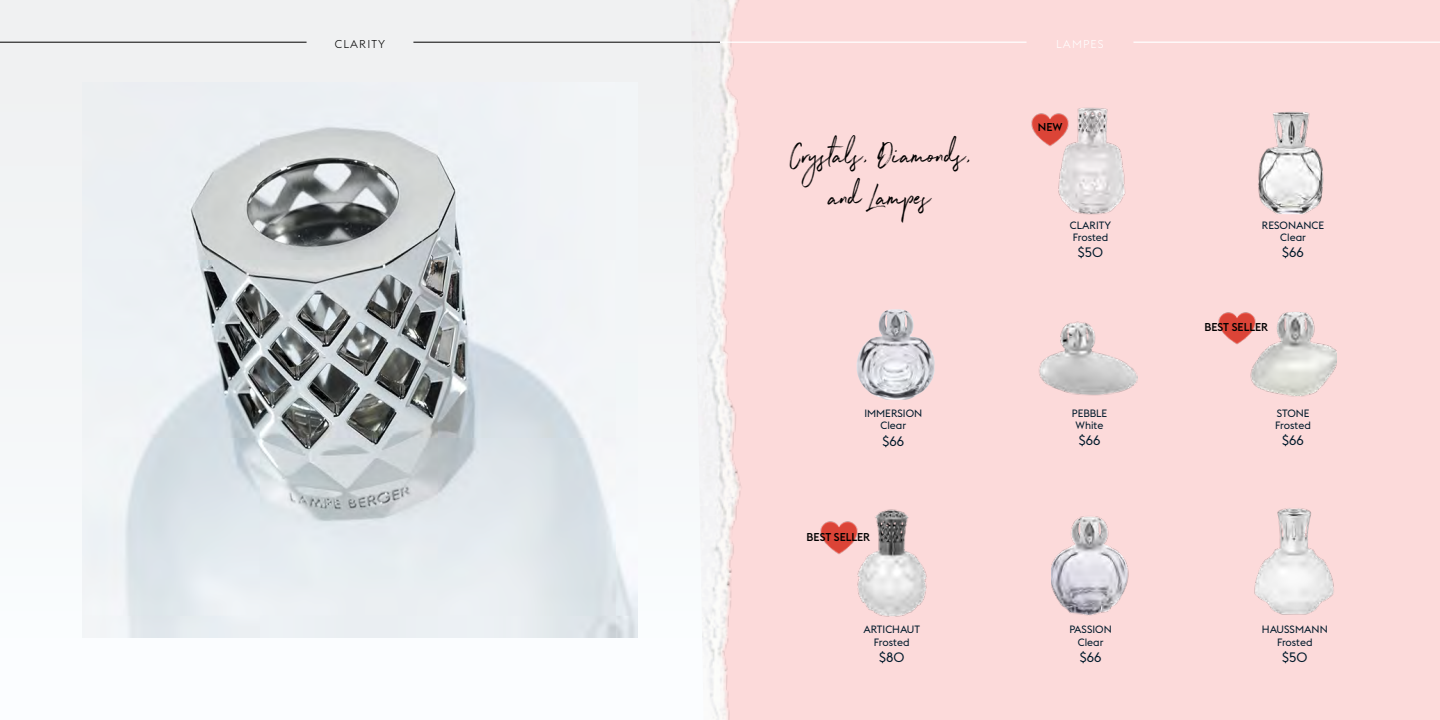
<style>
.page{position:relative;width:1440px;height:720px;background:#fff}
.page>*{position:absolute;margin:0;border:0;box-sizing:border-box;transform-origin:0 0}
.t1{font:32.5px/41.2px "Northwell";color:#000;text-align:center}
.t2{font:13.5px "Euclid Flex";color:#001a2b}
.t3{font:500 11.25px "Euclid Flex";color:#000}
.t4{font:300 11.25px "Euclid Flex";letter-spacing:.1em;color:#000}
.t5{font:300 11.25px "Euclid Flex";letter-spacing:.1em;color:#fff}
.t6{font:10.5px/12.6px "Euclid Flex";color:#001a2b;text-align:center}
</style>
<div class="page">
<svg style="left:0;top:0;width:691px;height:638px"></svg>
<div style="left:720px;top:0;width:720px;height:720px;background:#fcdada"></div>
<img style="left:1254px;top:508px;width:80px;height:107px">
<img style="left:1039px;top:321px;width:98px;height:74px">
<hr style="left:0;top:42px;width:307px;height:1px;background:#000">
<img style="left:691px;top:0;width:60px;height:720px">
<hr style="left:413px;top:42px;width:307px;height:1px;background:#000">
<img style="left:83px;top:83px;width:554px;height:554px">
<hr style="left:720px;top:42px;width:307px;height:1px;background:#fff">
<hr style="left:1133px;top:42px;width:307px;height:1px;background:#fff">
<img style="left:1250px;top:312px;width:87px;height:84px">
<img style="left:1058px;top:107px;width:68px;height:107px">
<img style="left:1258px;top:112px;width:66px;height:102px">
<img style="left:856px;top:309px;width:79px;height:91px">
<img style="left:857px;top:509px;width:70px;height:108px">
<img style="left:1051px;top:516px;width:78px;height:100px">
<img style="left:820px;top:519px;width:40px;height:37px">
<img style="left:1218px;top:312px;width:40px;height:35px">
<img style="left:1031px;top:111px;width:40px;height:37px">
<p class="t4" style="left:335px;top:37px;width:52px">CLARITY</p>
<h1 class="t1" style="left:790px;top:131px;width:183px">Crystals, Diamonds, and Lampes</h1>
<p class="t6" style="left:864px;top:407px;width:59px">IMMERSION<br>Clear</p>
<p class="t2" style="left:882px;top:433px;width:23px">$66</p>
<p class="t3" style="left:807px;top:530px;width:65px">BEST SELLER</p>
<p class="t6" style="left:863px;top:623px;width:58px">ARTICHAUT<br>Frosted</p>
<p class="t2" style="left:879px;top:649px;width:27px">$80</p>
<p class="t5" style="left:1056px;top:37px;width:49px">LAMPES</p>
<p class="t3" style="left:1038px;top:121px;width:26px">NEW</p>
<p class="t6" style="left:1070px;top:219px;width:43px;text-align:left">CLARITY<br>Frosted</p>
<p class="t2" style="left:1078px;top:245px;width:27px">$50</p>
<p class="t6" style="left:1072px;top:407px;width:37px">PEBBLE<br>White</p>
<p class="t2" style="left:1079px;top:433px;width:23px">$66</p>
<p class="t6" style="left:1069px;top:623px;width:44px">PASSION<br>Clear</p>
<p class="t2" style="left:1080px;top:649px;width:23px">$66</p>
<p class="t6" style="left:1262px;top:219px;width:64px">RESONANCE<br>Clear</p>
<p class="t2" style="left:1282px;top:245px;width:23px">$66</p>
<p class="t3" style="left:1205px;top:321px;width:65px">BEST SELLER</p>
<p class="t6" style="left:1275px;top:407px;width:37px;text-align:left">STONE<br>Frosted</p>
<p class="t2" style="left:1282px;top:433px;width:23px">$66</p>
<p class="t6" style="left:1262px;top:623px;width:67px">HAUSSMANN<br>Frosted</p>
<p class="t2" style="left:1282px;top:649px;width:27px">$50</p>
</div>
